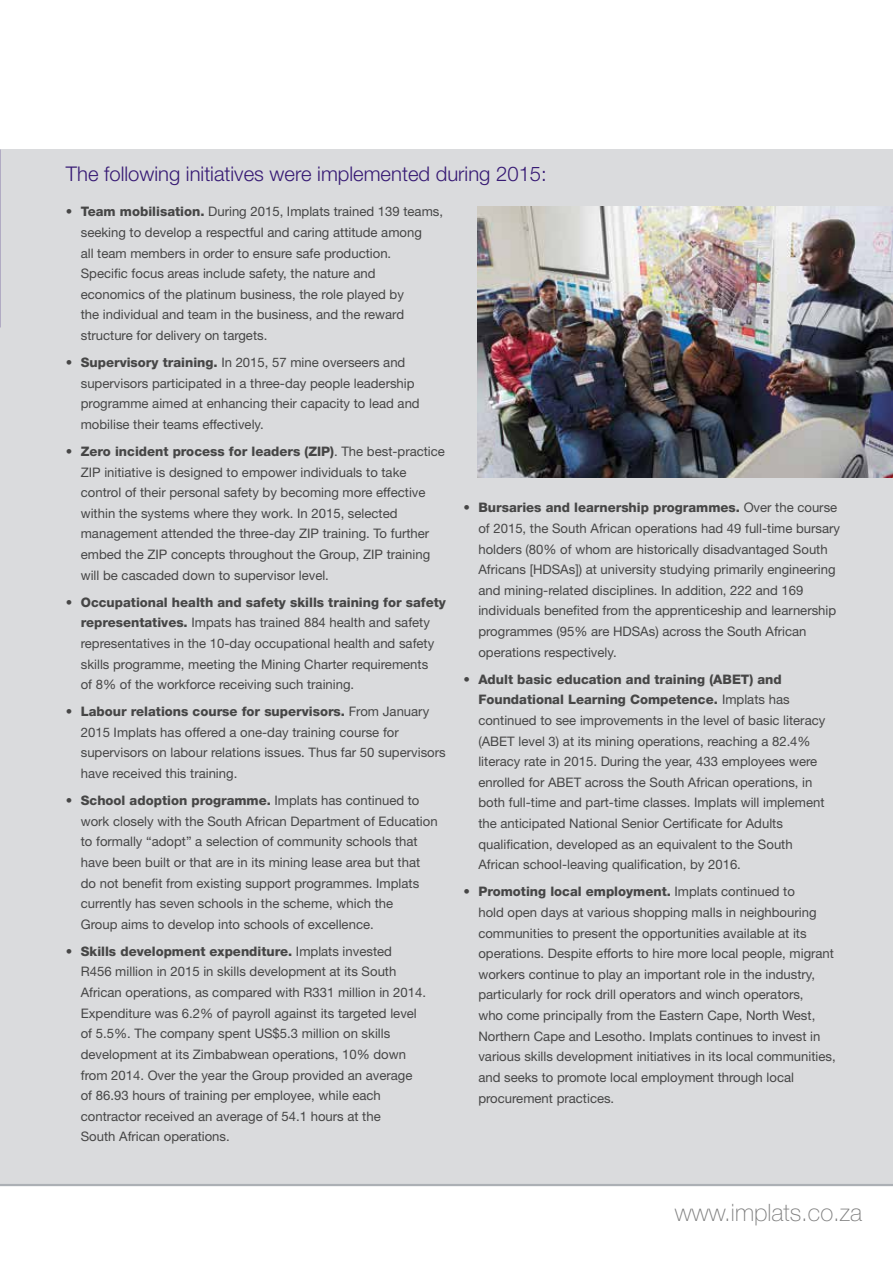
<style>
.page{position:relative;width:893px;height:1263px;background:#fff}
.page>*{position:absolute;margin:0;border:0;box-sizing:border-box;transform-origin:0 0}
.t1{font:100 24px "Helvetica Neue LT Std";color:#7d7d7d}
.t2{font:300 20.25px "Helvetica Neue LT Std";color:#371a74}
.t3{font:13.2px/20.5px "Helvetica Neue LT Std";color:#464646}
.s1{font-weight:800}
</style>
<div class="page">
<div style="left:0;top:150px;width:893px;height:1034px;background:#dadbdd"></div>
<img style="left:478px;top:207px;width:415px;height:271px">
<hr style="left:0;top:1184px;width:893px;height:2px;background:#acb0b5">
<h2 class="t2" style="left:66px;top:162px;width:482px">The following initiatives were implemented during 2015:</h2>
<p class="t3" style="left:81px;top:201px;width:364px;text-indent:-15px">• <span class="s1">Team mobilisation.</span> During 2015, Implats trained 139 teams, seeking to develop a respectful and caring attitude among<br>all team members in order to ensure safe production.<br>Specific focus areas include safety, the nature and<br>economics of the platinum business, the role played by<br>the individual and team in the business, and the reward structure for delivery on targets.</p>
<p class="t3" style="left:81px;top:352px;width:340px;text-indent:-15px">• <span class="s1">Supervisory training.</span> In 2015, 57 mine overseers and supervisors participated in a three-day people leadership programme aimed at enhancing their capacity to lead and mobilise their teams effectively.</p>
<p class="t3" style="left:81px;top:441px;width:366px;text-indent:-15px">• <span class="s1">Zero incident process for leaders (ZIP)</span>. The best-practice ZIP initiative is designed to empower individuals to take control of their personal safety by becoming more effective within the systems where they work. In 2015, selected management attended the three-day ZIP training. To further embed the ZIP concepts throughout the Group, ZIP training will be cascaded down to supervisor level.</p>
<p class="t3" style="left:81px;top:591px;width:367px;text-indent:-15px">• <span class="s1">Occupational health and safety skills training for safety representatives.</span> Impats has trained 884 health and safety representatives in the 10-day occupational health and safety skills programme, meeting the Mining Charter requirements<br>of 8% of the workforce receiving such training.</p>
<p class="t3" style="left:81px;top:701px;width:366px;text-indent:-15px">• <span class="s1">Labour relations course for supervisors.</span> From January 2015 Implats has offered a one-day training course for supervisors on labour relations issues. Thus far 50 supervisors have received this training.</p>
<p class="t3" style="left:81px;top:790px;width:358px;text-indent:-15px">• <span class="s1">School adoption programme.</span> Implats has continued to work closely with the South African Department of Education to formally “adopt” a selection of community schools that have been built or that are in its mining lease area but that do not benefit from existing support programmes. Implats currently has seven schools in the scheme, which the<br>Group aims to develop into schools of excellence.</p>
<p class="t3" style="left:81px;top:941px;width:347px;text-indent:-15px">• <span class="s1">Skills development expenditure.</span> Implats invested R456 million in 2015 in skills development at its South African operations, as compared with R331 million in 2014.<br>Expenditure was 6.2% of payroll against its targeted level of 5.5%. The company spent US$5.3 million on skills development at its Zimbabwean operations, 10% down from 2014. Over the year the Group provided an average of 86.93 hours of training per employee, while each contractor received an average of 54.1 hours at the<br>South African operations.</p>
<p class="t3" style="left:478px;top:497px;width:363px;text-indent:-15px">• <span class="s1">Bursaries and learnership programmes.</span> Over the course of 2015, the South African operations had 49 full-time bursary holders (80% of whom are historically disadvantaged South Africans [HDSAs]) at university studying primarily engineering and mining-related disciplines. In addition, 222 and 169 individuals benefited from the apprenticeship and learnership programmes (95% are HDSAs) across the South African operations respectively.</p>
<p class="t3" style="left:478px;top:668px;width:348px;text-indent:-15px">• <span class="s1">Adult basic education and training (ABET) and Foundational Learning Competence.</span> Implats has continued to see improvements in the level of basic literacy (ABET level 3) at its mining operations, reaching a 82.4% literacy rate in 2015. During the year, 433 employees were enrolled for ABET across the South African operations, in both full-time and part-time classes. Implats will implement the anticipated National Senior Certificate for Adults qualification, developed as an equivalent to the South African school-leaving qualification, by 2016.</p>
<p class="t3" style="left:478px;top:881px;width:359px;text-indent:-15px">• <span class="s1">Promoting local employment.</span> Implats continued to<br>hold open days at various shopping malls in neighbouring communities to present the opportunities available at its operations. Despite efforts to hire more local people, migrant workers continue to play an important role in the industry, particularly for rock drill operators and winch operators,<br>who come principally from the Eastern Cape, North West, Northern Cape and Lesotho. Implats continues to invest in various skills development initiatives in its local communities, and seeks to promote local employment through local procurement practices.</p>
<h1 class="t1" style="left:675px;top:1198px;width:189px">www.implats.co.za</h1>
</div>
